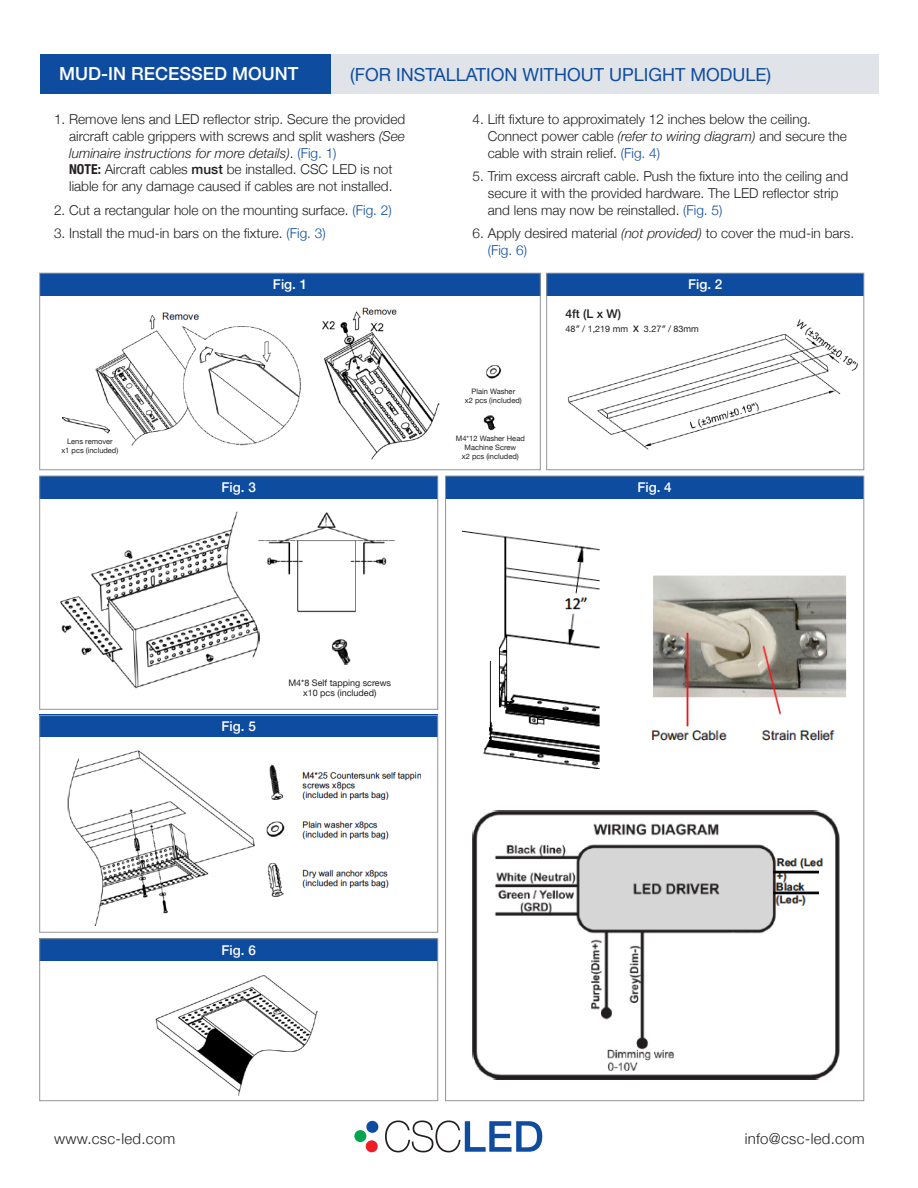
<style>
.page{position:relative;width:918px;height:1188px;background:#fff}
.page>*{position:absolute;margin:0;border:0;box-sizing:border-box;transform-origin:0 0}
.t1{font:18px "Helvetica Neue";color:#0d4c9f}
.t2{font:500 18px "Helvetica Neue";color:#fff}
.t3{font:300 15px "Helvetica Neue";letter-spacing:.02em;color:#231f20}
.t4{font:300 13.65px/16.6px "Helvetica Neue";color:#231f20}
.t5{font:500 13.5px "Helvetica Neue";color:#fff}
.t6{font:500 12px "Helvetica Neue";color:#231f20}
.t7{font:9px/10.5px "Helvetica Neue";color:#231f20;text-align:center}
.t8{font:7.5px/9px "Helvetica Neue";color:#231f20;text-align:center}
.s1{font-style:italic}
.s2{color:#0d4c9f}
.s3{font-weight:700;font-stretch:condensed}
.s4{font-weight:500}
</style>
<div class="page">
<svg style="left:385px;top:1120px;width:157px;height:32px"></svg>
<div style="left:354px;top:1130px;width:12px;height:12px;background:#00a54f;border-radius:50%"></div>
<div style="left:366px;top:1140px;width:12px;height:12px;background:#ee1d23;border-radius:50%"></div>
<div style="left:366px;top:1121px;width:12px;height:12px;background:#0d4c9f;border-radius:50%"></div>
<div style="left:40px;top:54px;width:292px;height:40px;background:#0d4c9f"></div>
<div style="left:332px;top:54px;width:547px;height:40px;background:#e0e4e8"></div>
<img style="left:95px;top:312px;width:206px;height:134px">
<img style="left:62px;top:411px;width:55px;height:26px">
<img style="left:322px;top:307px;width:118px;height:153px">
<img style="left:486px;top:365px;width:16px;height:14px">
<img style="left:483px;top:415px;width:13px;height:16px">
<img style="left:567px;top:307px;width:298px;height:154px">
<img style="left:155px;top:975px;width:163px;height:121px">
<img style="left:68px;top:750px;width:353px;height:176px">
<div style="left:40px;top:273px;width:501px;height:23px;background:#0d4c9f"></div>
<div style="left:546px;top:273px;width:318px;height:23px;background:#0d4c9f"></div>
<div style="left:445px;top:476px;width:419px;height:23px;background:#0d4c9f"></div>
<div style="left:40px;top:476px;width:398px;height:23px;background:#0d4c9f"></div>
<div style="left:40px;top:715px;width:398px;height:22px;background:#0d4c9f"></div>
<div style="left:40px;top:939px;width:398px;height:22px;background:#0d4c9f"></div>
<img style="left:462px;top:530px;width:385px;height:240px">
<img style="left:60px;top:512px;width:335px;height:177px">
<img style="left:472px;top:810px;width:368px;height:270px">
<div style="left:40px;top:273px;width:501px;height:197px;border:1px solid #939598"></div>
<div style="left:546px;top:273px;width:318px;height:197px;border:1px solid #939598"></div>
<div style="left:40px;top:476px;width:398px;height:234px;border:1px solid #939598"></div>
<div style="left:40px;top:715px;width:398px;height:217px;border:1px solid #939598"></div>
<div style="left:40px;top:939px;width:398px;height:162px;border:1px solid #939598"></div>
<img style="left:323px;top:631px;width:34px;height:46px">
<p class="t2" style="left:59px;top:59px;width:241px">MUD-IN RECESSED MOUNT</p>
<p class="t1" style="left:350px;top:62px;width:423px">(FOR INSTALLATION WITHOUT UPLIGHT MODULE)</p>
<p class="t4" style="left:69px;top:110px;width:338px;text-indent:-15px">1. Remove lens and LED reflector strip. Secure the provided aircraft cable grippers with screws and split washers <span class="s1">(See luminaire instructions for more details)</span>. <span class="s2">(Fig. 1)<br></span><span class="s3">NOTE:</span> Aircraft cables <span class="s4">must</span> be installed. CSC LED is not liable for any damage caused if cables are not installed.</p>
<p class="t4" style="left:54px;top:200px;width:339px">2. Cut a rectangular hole on the mounting surface. <span class="s2">(Fig. 2)</span></p>
<p class="t4" style="left:54px;top:224px;width:273px">3. Install the mud-in bars on the fixture. <span class="s2">(Fig. 3)</span></p>
<p class="t4" style="left:488px;top:110px;width:361px;text-indent:-15px">4. Lift fixture to approximately 12 inches below the ceiling.<br>Connect power cable <span class="s1">(refer to wiring diagram)</span> and secure the cable with strain relief. <span class="s2">(Fig. 4)</span></p>
<p class="t4" style="left:488px;top:167px;width:362px;text-indent:-15px">5. Trim excess aircraft cable. Push the fixture into the ceiling and secure it with the provided hardware. The LED reflector strip and lens may now be reinstalled. <span class="s2">(Fig. 5)</span></p>
<p class="t4" style="left:488px;top:224px;width:368px;text-indent:-15px">6. Apply desired material <span class="s1">(not provided)</span> to cover the mud-in bars. <span class="s2">(Fig. 6)</span></p>
<p class="t5" style="left:273px;top:274px;width:36px">Fig. 1</p>
<p class="t5" style="left:688px;top:274px;width:36px">Fig. 2</p>
<p class="t6" style="left:565px;top:304px;width:57px">4ft (L x W)</p>
<p class="t8" style="left:61px;top:437px;width:58px">Lens remover<br>x1 pcs (included)</p>
<p class="t8" style="left:465px;top:388px;width:58px">Plain Washer<br>x2 pcs (included)</p>
<p class="t8" style="left:456px;top:434px;width:70px">M4*12 Washer Head<br>Machine Screw<br>x2 pcs (included)</p>
<p class="t7" style="left:565px;top:324px;width:135px">48″ / 1,219 mm <span class="s4">X</span> 3.27″ / 83mm</p>
<p class="t5" style="left:222px;top:477px;width:36px">Fig. 3</p>
<p class="t5" style="left:638px;top:477px;width:36px">Fig. 4</p>
<p class="t5" style="left:222px;top:715px;width:36px">Fig. 5</p>
<p class="t7" style="left:288px;top:678px;width:104px">M4*8 Self tapping screws x10 pcs (included)</p>
<p class="t5" style="left:222px;top:939px;width:36px">Fig. 6</p>
<p class="t3" style="left:54px;top:1127px;width:123px">www.csc-led.com</p>
<p class="t3" style="left:745px;top:1127px;width:121px">info@csc-led.com</p>
</div>
